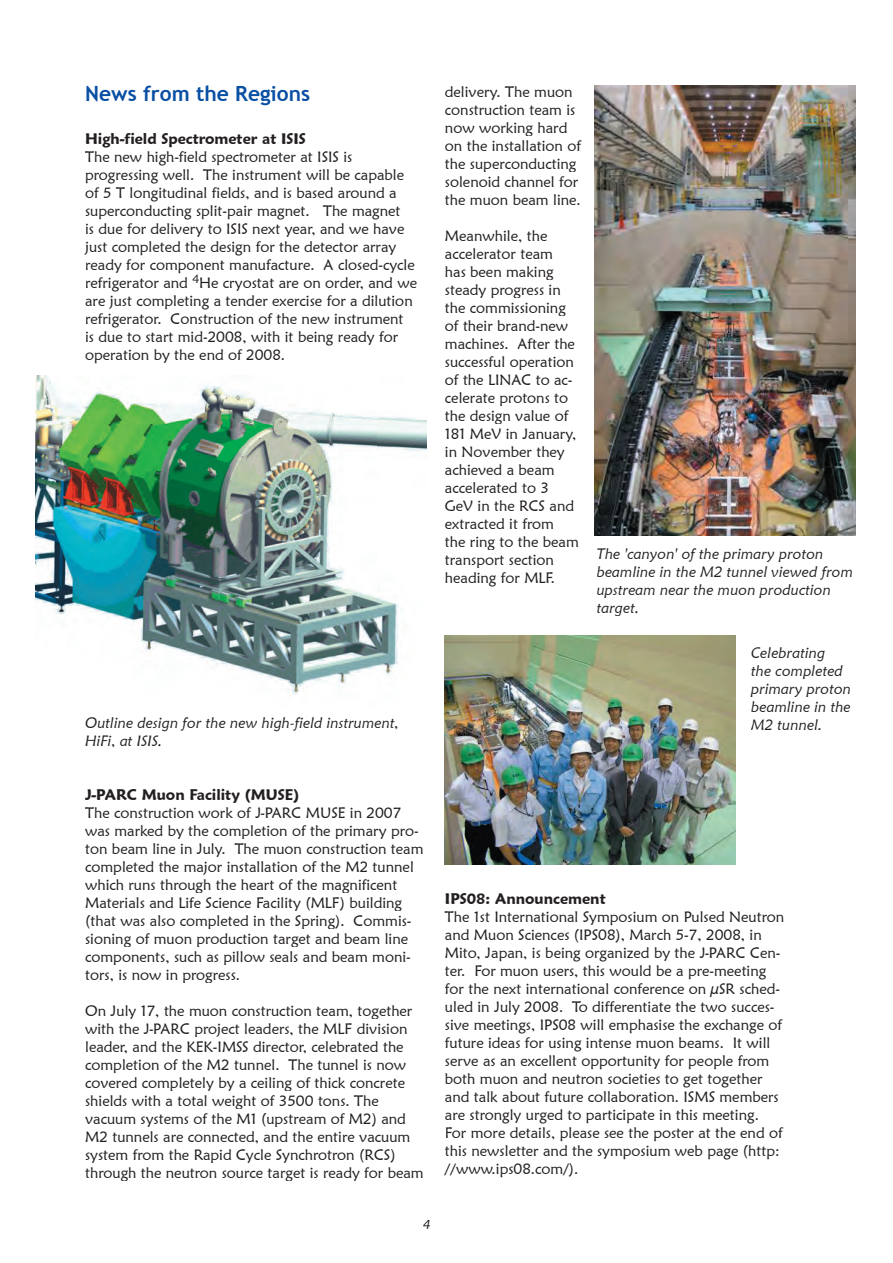
<style>
.page{position:relative;width:893px;height:1263px;background:#fff}
.page>*{position:absolute;margin:0;border:0;box-sizing:border-box;transform-origin:0 0}
.t1{font:700 21px "Trebuchet MS";color:#094fa3}
.t2{font:15px/18px "Maiandra GD";color:#231f20}
.t3{font:italic 15px/18px "Maiandra GD";color:#231f20}
.t4{font:600 15px "Maiandra GD";color:#231f20}
.t5{font:italic 13.5px "Maiandra GD";color:#231f20}
</style>
<div class="page">
<img style="left:35px;top:376px;width:392px;height:319px">
<img style="left:594px;top:85px;width:262px;height:450px">
<img style="left:445px;top:635px;width:291px;height:229px">
<h1 class="t1" style="left:85px;top:80px;width:227px">News from the Regions</h1>
<p class="t4" style="left:85px;top:129px;width:222px">High-field Spectrometer at ISIS</p>
<p class="t2" style="left:85px;top:147px;width:333px">The new high-field spectrometer at ISIS is progressing well. The instrument will be capable of 5 T longitudinal fields, and is based around a superconducting split-pair magnet. The magnet<br>is due for delivery to ISIS next year, and we have just completed the design for the detector array ready for component manufacture. A closed-cycle refrigerator and <sup>4</sup>He cryostat are on order, and we are just completing a tender exercise for a dilution refrigerator. Construction of the new instrument<br>is due to start mid-2008, with it being ready for operation by the end of 2008.</p>
<p class="t3" style="left:85px;top:714px;width:315px">Outline design for the new high-field instrument,<br>HiFi, at ISIS.</p>
<p class="t2" style="left:445px;top:82px;width:138px">delivery. The muon construction team is now working hard on the installation of the superconducting solenoid channel for the muon beam line.</p>
<p class="t2" style="left:445px;top:226px;width:135px">Meanwhile, the accelerator team<br>has been making steady progress in the commissioning of their brand-new machines. After the successful operation of the LINAC to ac&shy;celerate protons to the design value of<br>181 MeV in January, in November they achieved a beam accelerated to 3<br>GeV in the RCS and extracted it from<br>the ring to the beam transport section heading for MLF.</p>
<p class="t3" style="left:597px;top:544px;width:258px">The 'canyon' of the primary proton beamline in the M2 tunnel viewed from upstream near the muon production target.</p>
<p class="t3" style="left:751px;top:643px;width:101px">Celebrating<br>the completed primary proton beamline in the<br>M2 tunnel.</p>
<p class="t4" style="left:85px;top:785px;width:216px">J-PARC Muon Facility (MUSE)</p>
<p class="t2" style="left:85px;top:803px;width:340px">The construction work of J-PARC MUSE in 2007 was marked by the completion of the primary pro&shy;ton beam line in July. The muon construction team completed the major installation of the M2 tunnel which runs through the heart of the magnificent Materials and Life Science Facility (MLF) building (that was also completed in the Spring). Commis&shy;sioning of muon production target and beam line components, such as pillow seals and beam moni&shy;tors, is now in progress.</p>
<p class="t2" style="left:85px;top:1001px;width:340px">On July 17, the muon construction team, together with the J-PARC project leaders, the MLF division leader, and the KEK-IMSS director, celebrated the completion of the M2 tunnel. The tunnel is now covered completely by a ceiling of thick concrete shields with a total weight of 3500 tons. The vacuum systems of the M1 (upstream of M2) and M2 tunnels are connected, and the entire vacuum system from the Rapid Cycle Synchrotron (RCS) through the neutron source target is ready for beam</p>
<p class="t4" style="left:445px;top:890px;width:162px">IPS08: Announcement</p>
<p class="t2" style="left:445px;top:908px;width:341px">The 1st International Symposium on Pulsed Neutron and Muon Sciences (IPS08), March 5-7, 2008, in Mito, Japan, is being organized by the J-PARC Cen&shy;ter. For muon users, this would be a pre-meeting for the next international conference on µSR sched&shy;uled in July 2008. To differentiate the two succes&shy;sive meetings, IPS08 will emphasise the exchange of future ideas for using intense muon beams. It will serve as an excellent opportunity for people from both muon and neutron societies to get together and talk about future collaboration. ISMS members are strongly urged to participate in this meeting.<br>For more details, please see the poster at the end of this newsletter and the symposium web page (http: //www.ips08.com/).</p>
<p class="t5" style="left:423px;top:1216px;width:9px">4</p>
</div>
